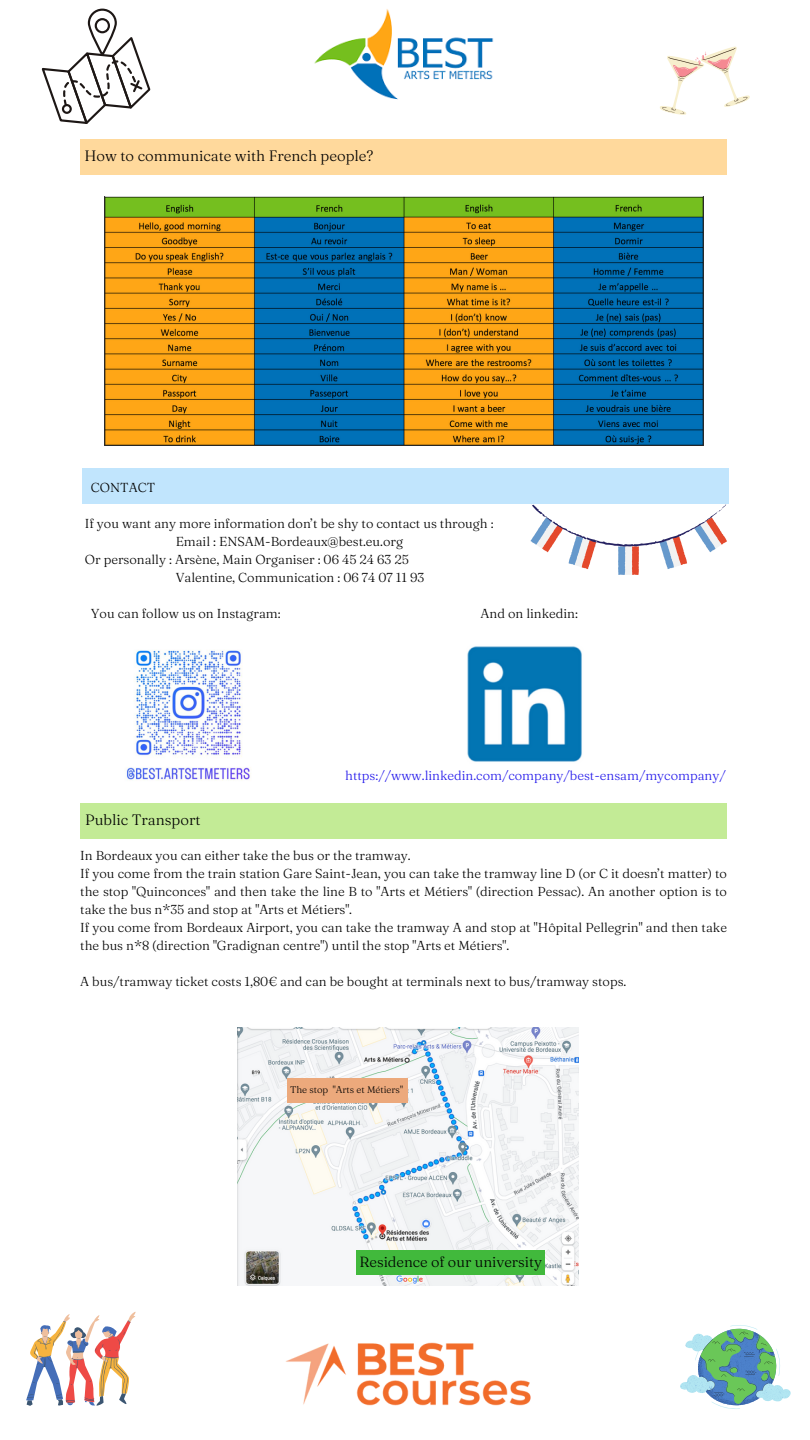
<style>
.page{position:relative;width:810px;height:1440px;background:#fff}
.page>*{position:absolute;margin:0;border:0;box-sizing:border-box;transform-origin:0 0}
.t1{font:300 15px "Fraunces 9 pt";color:#000}
.t2{font:300 14.7px "Fraunces 9 pt";color:#000}
.t3{font:300 13px/18px "Fraunces 9 pt";color:#000;text-align:justify}
.t4{font:300 13px "Fraunces 9 pt";color:#2217eb}
.t5{font:300 9.7px "Fraunces 9 pt";color:#000}
</style>
<div class="page">
<img style="left:314px;top:9px;width:180px;height:91px">
<div style="left:80px;top:139px;width:647px;height:35px;background:#ffd99c"></div>
<img style="left:104px;top:197px;width:599px;height:248px">
<div style="left:82px;top:469px;width:647px;height:35px;background:#c1e5fd"></div>
<div style="left:88px;top:9px;width:29px;height:47px;border:2px solid #1d1715;border-radius:13px"></div>
<div style="left:95px;top:18px;width:15px;height:15px;border:2px solid #1d1715;border-radius:50%"></div>
<svg style="left:42px;top:34px;width:108px;height:90px"></svg>
<svg style="left:660px;top:46px;width:90px;height:69px"></svg>
<svg style="left:531px;top:504px;width:196px;height:71px"></svg>
<img style="left:126px;top:650px;width:125px;height:131px">
<div style="left:80px;top:803px;width:647px;height:35px;background:#c3eb96"></div>
<img style="left:237px;top:1028px;width:342px;height:258px">
<div style="left:287px;top:1078px;width:121px;height:25px;background:#eca97c"></div>
<div style="left:356px;top:1250px;width:189px;height:25px;background:#41b93c"></div>
<svg style="left:680px;top:1325px;width:111px;height:84px"></svg>
<svg style="left:26px;top:1312px;width:110px;height:94px"></svg>
<img style="left:467px;top:646px;width:115px;height:116px">
<img style="left:285px;top:1342px;width:246px;height:64px">
<p class="t1" style="left:85px;top:146px;width:290px">How to communicate with French people?</p>
<p class="t3" style="left:91px;top:479px;width:66px">CONTACT</p>
<p class="t3" style="left:85px;top:515px;width:410px">If you want any more information don’t be shy to contact us through :</p>
<p class="t3" style="left:176px;top:533px;width:229px">Email : ENSAM-Bordeaux@best.eu.org</p>
<p class="t3" style="left:85px;top:551px;width:326px">Or personally : Arsène, Main Organiser : 06 45 24 63 25</p>
<p class="t3" style="left:176px;top:569px;width:250px">Valentine, Communication : 06 74 07 11 93</p>
<p class="t3" style="left:91px;top:605px;width:191px">You can follow us on Instagram:</p>
<p class="t3" style="left:481px;top:605px;width:99px">And on linkedin:</p>
<p class="t1" style="left:85px;top:810px;width:117px">Public Transport</p>
<p class="t4" style="left:345px;top:768px;width:382px">https://www.linkedin.com/company/best-ensam/mycompany/</p>
<p class="t3" style="left:80px;top:847px;width:332px">In Bordeaux you can either take the bus or the tramway.</p>
<p class="t3" style="left:80px;top:865px;width:648px">If you come from the train station Gare Saint-Jean, you can take the tramway line D (or C it doesn’t matter) to the stop "Quinconces" and then take the line B to "Arts et Métiers" (direction Pessac). An another option is to take the bus n*35 and stop at "Arts et Métiers".</p>
<p class="t3" style="left:80px;top:919px;width:648px">If you come from Bordeaux Airport, you can take the tramway A and stop at "Hôpital Pellegrin" and then take the bus n*8 (direction "Gradignan centre") until the stop "Arts et Métiers".</p>
<p class="t3" style="left:80px;top:973px;width:548px">A bus/tramway ticket costs 1,80€ and can be bought at terminals next to bus/tramway stops.</p>
<p class="t5" style="left:290px;top:1084px;width:114px">The stop "Arts et Métiers"</p>
<p class="t2" style="left:360px;top:1253px;width:184px">Residence of our university</p>
</div>
